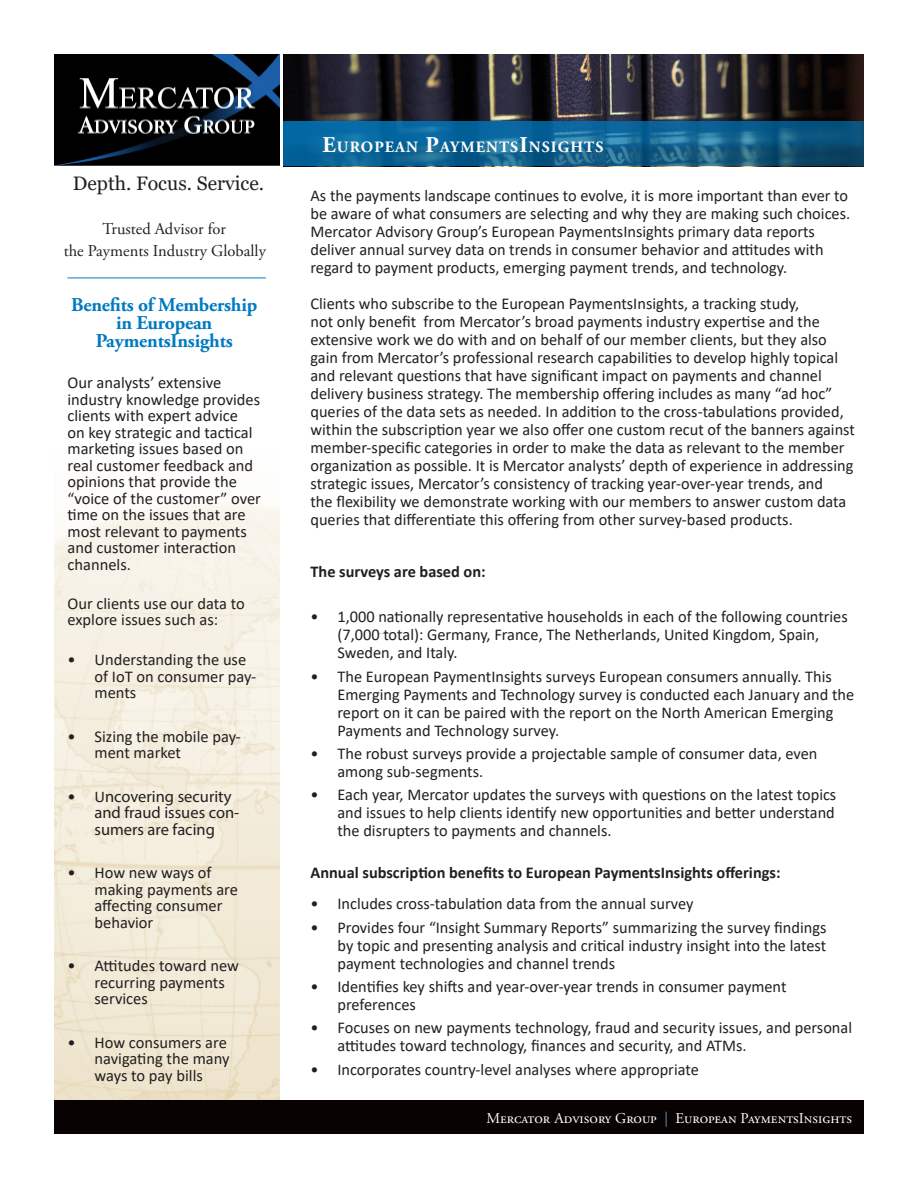
<style>
.page{position:relative;width:918px;height:1188px;background:#fff}
.page>*{position:absolute;margin:0;border:0;box-sizing:border-box;transform-origin:0 0}
.t1{font:700 19.5px/18px "Adobe Garamond Pro";letter-spacing:-.01em;color:#007ac0;text-align:center}
.table_body{font:19.5px "Georgia";color:#231f20}
.blue_heads_w__rule_b{font:16.5px/18px "Calibri";color:#231f20}
.body_garamond_regula{font:700 16.5px "Calibri";color:#231f20}
.t2{font:16.5px/16.5px "Myriad Pro";color:#231f20}
.t3{font:16.5px/22.5px "Adobe Garamond Pro";color:#231f20;text-align:center}
.blue_heads_w__rule_b-2{font:700 16.5px "Calibri";color:#231f20}
.t4{font:700 15.75px "Adobe Garamond Pro";letter-spacing:.07em;color:#fff}
.t5{font:15px "Adobe Garamond Pro";color:#fff}
.s1{font-family:"Calibri";font-size:16.35px}
.s2{font-size:22.5px}
.s3{color:#5d96cf}
</style>
<div class="page">
<img style="left:284px;top:54px;width:580px;height:66px">
<div style="left:282px;top:120px;width:582px;height:48px;background:#231f20;opacity:.5"></div>
<svg style="left:284px;top:122px;width:580px;height:44px;background:#116290"></svg>
<img style="left:54px;top:503px;width:226px;height:597px">
<div style="left:54px;top:1100px;width:810px;height:34px;background:#080302"></div>
<img style="left:54px;top:54px;width:226px;height:112px">
<hr style="left:68px;top:278px;width:198px;height:1px;background:#007ac0">
<p class="table_body" style="left:73px;top:172px;width:193px">Depth. Focus. Service.</p>
<p class="t3" style="left:64px;top:218px;width:204px">Trusted Advisor for<br>the Payments Industry Globally</p>
<p class="t1" style="left:71px;top:296px;width:188px">Benefits of Membership in European<br>PaymentsInsights</p>
<p class="blue_heads_w__rule_b" style="left:68px;top:374px;width:195px;line-height:16.5px">Our analysts’ extensive industry knowledge provides clients with expert advice<br>on key strategic and tactical marketing issues based on real customer feedback and opinions that provide the “voice of the customer” over time on the issues that are most relevant to payments and customer interaction channels.</p>
<p class="blue_heads_w__rule_b" style="left:68px;top:595px;width:179px;line-height:16.5px">Our clients use our data to explore issues such as:</p>
<p class="blue_heads_w__rule_b" style="left:94px;top:651px;width:163px;line-height:16.5px;text-indent:-27px">• Understanding the use of IoT on consumer pay&shy;ments</p>
<p class="blue_heads_w__rule_b" style="left:94px;top:727px;width:148px;line-height:16.5px;text-indent:-27px">• Sizing the mobile pay&shy;ment market</p>
<p class="t2" style="left:94px;top:788px;width:146px;text-indent:-27px"><span class="s1">• U</span>ncovering security and fraud issues con&shy;sumers are facing</p>
<p class="blue_heads_w__rule_b" style="left:94px;top:864px;width:145px;line-height:16.5px;text-indent:-27px">• How new ways of making payments are affecting consumer behavior</p>
<p class="blue_heads_w__rule_b" style="left:94px;top:957px;width:146px;line-height:16.5px;text-indent:-27px">• Attitudes toward new recurring payments services</p>
<p class="blue_heads_w__rule_b" style="left:94px;top:1033px;width:137px;line-height:16.5px;text-indent:-27px">• How consumers are navigating the many ways to pay bills</p>
<p class="t4" style="left:322px;top:138px;width:282px"><span class="s2">E</span>UROPEAN <span class="s2">P</span>AYMENTS<span class="s2">I</span>NSIGHTS</p>
<p class="blue_heads_w__rule_b" style="left:310px;top:186px;width:541px">As the payments landscape continues to evolve, it is more important than ever to be aware of what consumers are selecting and why they are making such choices.<br>Mercator Advisory Group’s European PaymentsInsights primary data reports deliver annual survey data on trends in consumer behavior and attitudes with regard to payment products, emerging payment trends, and technology.</p>
<p class="blue_heads_w__rule_b" style="left:310px;top:294px;width:546px">Clients who subscribe to the European PaymentsInsights, a tracking study,<br>not only benefit from Mercator’s broad payments industry expertise and the extensive work we do with and on behalf of our member clients, but they also gain from Mercator’s professional research capabilities to develop highly topical and relevant questions that have significant impact on payments and channel delivery business strategy. The membership offering includes as many “ad hoc” queries of the data sets as needed. In addition to the cross-tabulations provided, within the subscription year we also offer one custom recut of the banners against member-specific categories in order to make the data as relevant to the member organization as possible. It is Mercator analysts’ depth of experience in addressing strategic issues, Mercator’s consistency of tracking year-over-year trends, and<br>the flexibility we demonstrate working with our members to answer custom data queries that differentiate this offering from other survey-based products.</p>
<p class="blue_heads_w__rule_b-2" style="left:310px;top:560px;width:177px">The surveys are based on:</p>
<p class="blue_heads_w__rule_b" style="left:338px;top:607px;width:512px;text-indent:-27px">• 1,000 nationally representative households in each of the following countries (7,000 total): Germany, France, The Netherlands, United Kingdom, Spain,<br>Sweden, and Italy.</p>
<p class="blue_heads_w__rule_b" style="left:338px;top:667px;width:518px;text-indent:-27px">• The European PaymentInsights surveys European consumers annually. This Emerging Payments and Technology survey is conducted each January and the report on it can be paired with the report on the North American Emerging Payments and Technology survey.</p>
<p class="blue_heads_w__rule_b" style="left:338px;top:744px;width:481px;text-indent:-27px">• The robust surveys provide a projectable sample of consumer data, even among sub-segments.</p>
<p class="blue_heads_w__rule_b" style="left:338px;top:785px;width:500px;text-align:justify;text-indent:-27px">• Each year, Mercator updates the surveys with questions on the latest topics and issues to help clients identify new opportunities and better understand the disrupters to payments and channels.</p>
<p class="body_garamond_regula" style="left:310px;top:861px;width:472px">Annual subscription benefits to European PaymentsInsights offerings:</p>
<p class="blue_heads_w__rule_b" style="left:310px;top:894px;width:384px">• Includes cross-tabulation data from the annual survey</p>
<p class="blue_heads_w__rule_b" style="left:338px;top:918px;width:491px;text-align:justify;text-indent:-27px">• Provides four “Insight Summary Reports” summarizing the survey findings by topic and presenting analysis and critical industry insight into the latest payment technologies and channel trends</p>
<p class="blue_heads_w__rule_b" style="left:338px;top:977px;width:451px;text-indent:-27px">• Identifies key shifts and year-over-year trends in consumer payment preferences</p>
<p class="blue_heads_w__rule_b" style="left:338px;top:1019px;width:516px;text-indent:-27px">• Focuses on new payments technology, fraud and security issues, and personal attitudes toward technology, finances and security, and ATMs.</p>
<p class="blue_heads_w__rule_b" style="left:310px;top:1060px;width:390px">• Incorporates country-level analyses where appropriate</p>
<p class="t5" style="left:487px;top:1109px;width:367px">Mercator Advisory Group <span class="s3">|</span> European PaymentsInsights</p>
</div>
